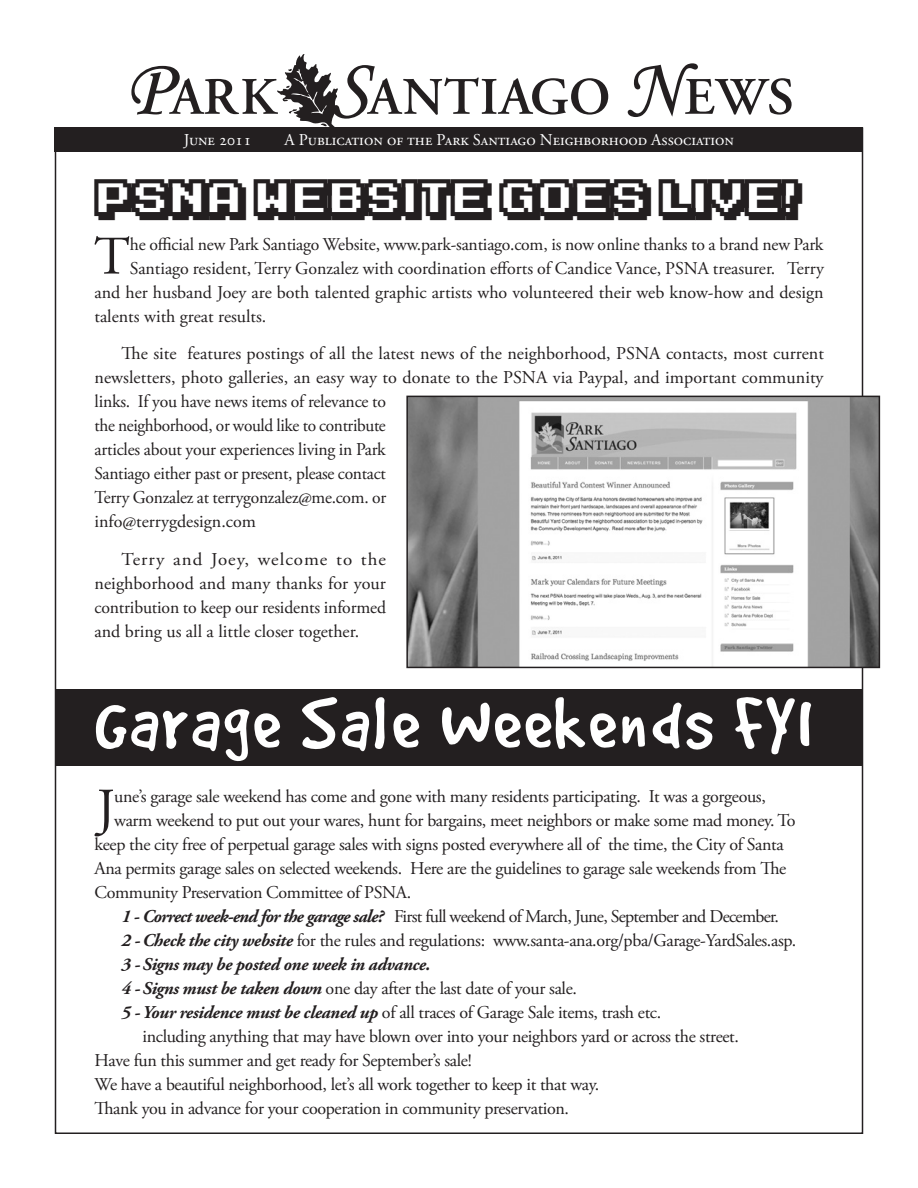
<style>
.page{position:relative;width:918px;height:1188px;background:#fff}
.page>*{position:absolute;margin:0;border:0;box-sizing:border-box;transform-origin:0 0}
.t1{font:81px "Good Dog Plain";letter-spacing:.04em;color:#fff}
.Body_Text{font:54.15px "Adobe Garamond Pro";color:#231f20}
.Body_Text-2{font:42px "Karmatic Arcade";color:#231f20}
.Body_Text-3{font:18px/24px "Adobe Garamond Pro";letter-spacing:-.02em;color:#231f20}
.Body_Text-4{font:18px/24px "Adobe Garamond Pro";letter-spacing:-.02em;color:#231f20;text-align:justify;scale:1.05 1}
.Body_Text-5{font:18px "Adobe Garamond Pro";color:#231f20}
.Body_Text-6{font:18px "Adobe Garamond Pro";letter-spacing:-.05em;color:#231f20}
.Body_Text-7{font:italic 700 18px "Adobe Garamond Pro";letter-spacing:-.02em;color:#231f20}
.t2{font:16.5px "Adobe Garamond Pro";color:#fff}
.s1{font-weight:700;font-style:italic}
</style>
<div class="page">
<div style="left:55px;top:689px;width:808px;height:77px;background:#231f20"></div>
<svg style="left:628px;top:63px;width:164px;height:54px"></svg>
<svg style="left:131px;top:54px;width:477px;height:73px"></svg>
<div style="left:55px;top:127px;width:808px;height:25px;background:#231f20"></div>
<img style="left:409px;top:399px;width:468px;height:266px">
<div style="left:406px;top:396px;width:474px;height:272px;border:2px solid #231f20"></div>
<p class="t2" style="left:184px;top:130px;width:69px">June 2011</p>
<p class="t2" style="left:284px;top:130px;width:451px">A Publication of the Park Santiago Neighborhood Association</p>
<p class="Body_Text-2" style="left:94px;top:179px;width:705px">PSNA WEBSITE GOES LIVE!</p>
<p class="Body_Text" style="left:94px;top:224px;width:37px">T</p>
<p class="Body_Text-3" style="left:130px;top:232px;width:695px">he official new Park Santiago Website, www.park-santiago.com, is now online thanks to a brand new Park</p>
<p class="Body_Text-5" style="left:130px;top:257px;width:696px">Santiago resident, Terry Gonzalez with coordination efforts of Candice Vance, PSNA treasurer. Terry</p>
<p class="Body_Text-3" style="left:94px;top:280px;width:731px">and her husband Joey are both talented graphic artists who volunteered their web know-how and design</p>
<p class="Body_Text-3" style="left:94px;top:304px;width:173px">talents with great results.</p>
<p class="Body_Text-3" style="left:94px;top:342px;width:731px;text-indent:27px">The site features postings of all the latest news of the neighborhood, PSNA contacts, most current newsletters, photo galleries, an easy way to donate to the PSNA via Paypal, and important community links. If you have news items of relevance to<br>the neighborhood, or would like to contribute<br>articles about your experiences living in Park<br>Santiago either past or present, please contact<br>Terry Gonzalez at terrygonzalez@me.com. or<br>info@terrygdesign.com</p>
<p class="Body_Text-4" style="left:94px;top:547px;width:279px;text-indent:27px">Terry and Joey, welcome to the neighborhood and many thanks for your contribution to keep our residents informed and bring us all a little closer together.</p>
<p class="t1" style="left:94px;top:697px;width:718px">Garage Sale Weekends FYI</p>
<p class="Body_Text" style="left:97px;top:776px;width:20px">J</p>
<p class="Body_Text-3" style="left:114px;top:784px;width:653px">une’s garage sale weekend has come and gone with many residents participating. It was a gorgeous,</p>
<p class="Body_Text-3" style="left:114px;top:808px;width:683px">warm weekend to put out your wares, hunt for bargains, meet neighbors or make some mad money. To</p>
<p class="Body_Text-3" style="left:94px;top:832px;width:691px">keep the city free of perpetual garage sales with signs posted everywhere all of the time, the City of Santa</p>
<p class="Body_Text-3" style="left:94px;top:856px;width:693px">Ana permits garage sales on selected weekends. Here are the guidelines to garage sale weekends from The</p>
<p class="Body_Text-3" style="left:94px;top:880px;width:318px">Community Preservation Committee of PSNA.</p>
<p class="Body_Text-6" style="left:122px;top:905px;width:659px"><span class="s1">1 - Correct week-end for the garage sale?</span> First full weekend ofMarch, June, September and December.</p>
<p class="Body_Text-3" style="left:122px;top:928px;width:676px"><span class="s1">2 -Check the city website</span> for the rules and regulations: www.santa-ana.org/pba/Garage-YardSales.asp.</p>
<p class="Body_Text-7" style="left:122px;top:953px;width:310px">3 -Signs may be posted one week in advance.</p>
<p class="Body_Text-3" style="left:122px;top:976px;width:457px"><span class="s1">4 -Signs must be taken down</span> one day after the last date of your sale.</p>
<p class="Body_Text-3" style="left:143px;top:1000px;width:598px;text-indent:-21px"><span class="s1">5 -Your residence must be cleaned up</span> of all traces of Garage Sale items, trash etc.<br>including anything that may have blown over into your neighbors yard or across the street.</p>
<p class="Body_Text-3" style="left:94px;top:1048px;width:379px">Have fun this summer and get ready for September’s sale!</p>
<p class="Body_Text-3" style="left:94px;top:1072px;width:506px">We have a beautiful neighborhood, let’s all work together to keep it that way.</p>
<p class="Body_Text-3" style="left:94px;top:1096px;width:476px">Thank you in advance for your cooperation in community preservation.</p>
</div>
